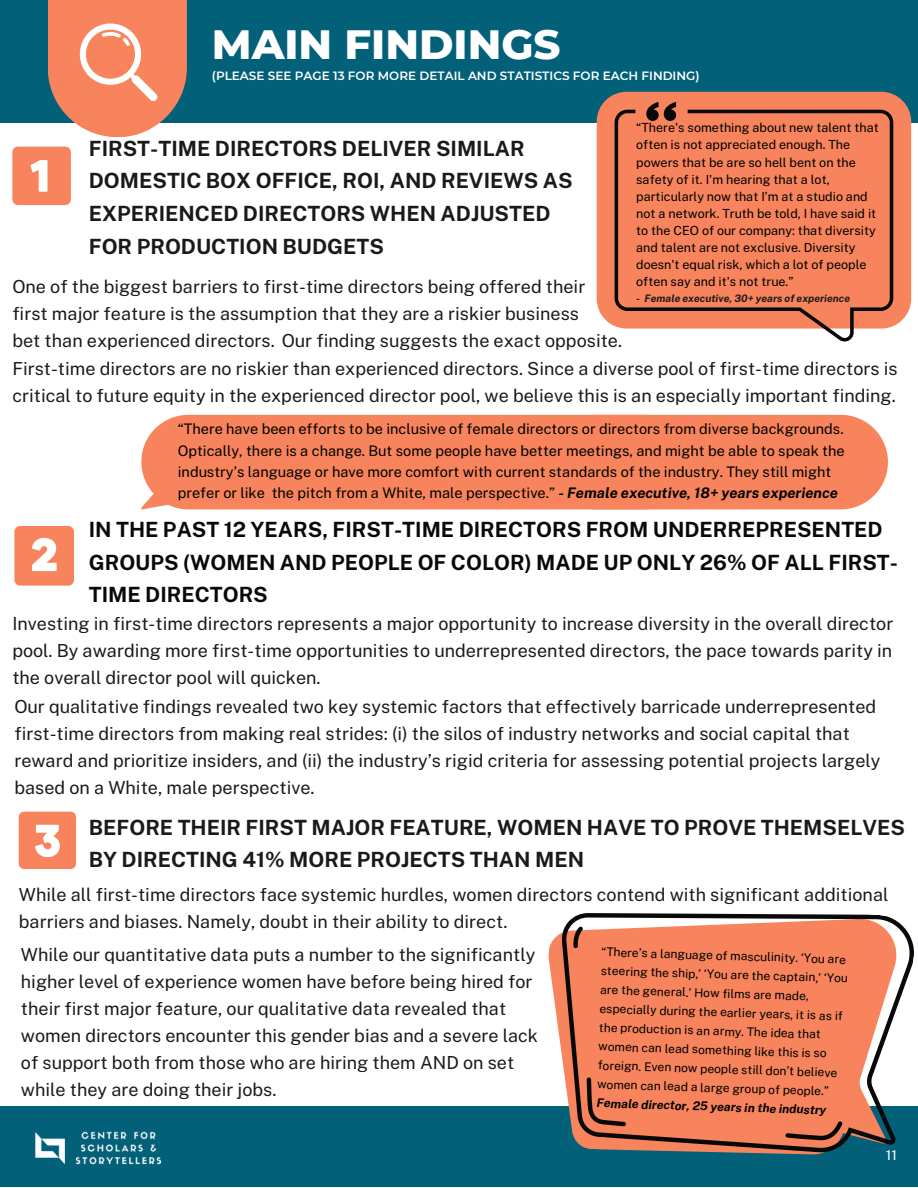
<style>
.page{position:relative;width:918px;height:1188px;background:#fff}
.page>*{position:absolute;margin:0;border:0;box-sizing:border-box;transform-origin:0 0}
.t1{font:800 41.7px "Montserrat";color:#fff}
.t2{font:700 21px/32.7px "Public Sans";color:#1a1a1a}
.t3{font:700 21px/32.7px "Public Sans";color:#090909}
.t4{font:18px/27px "Public Sans";color:#1a1a1a}
.t5{font:14.55px/21.3px "Public Sans";color:#000}
.t6{font:13.65px "Public Sans";color:#fff}
.t7{font:12.6px/17.1px "Public Sans";color:#000}
.t8{font:12.15px/18.9px "Public Sans";color:#000}
.t9{font:italic 700 12.15px "Public Sans";color:#000}
.t10{font:600 12px "Montserrat";color:#fff}
.t11{font:italic 700 10.35px "Public Sans";color:#1a1a1a}
.s1{font-weight:700;font-style:italic}
</style>
<div class="page">
<div style="left:0;top:0;width:918px;height:123px;background:#036079"></div>
<div style="left:0;top:1106px;width:918px;height:80px;background:#036079"></div>
<img style="left:35px;top:1131px;width:127px;height:34px">
<svg style="left:48px;top:0;width:139px;height:137px"></svg>
<div style="left:141px;top:415px;width:450px;height:94px;background:#f7845c"></div>
<div style="left:591px;top:415px;width:297px;height:94px;background:#f7845c"></div>
<svg style="left:548px;top:913px;width:366px;height:242px;fill:#f7845c"></svg>
<div style="left:597px;top:92px;width:314px;height:237px;background:#f7845c;border-radius:30px"></div>
<svg style="left:647px;top:102px;width:29px;height:8px"></svg>
<svg style="left:615px;top:110px;width:278px;height:232px"></svg>
<svg style="left:12px;top:147px;width:59px;height:58px"></svg>
<svg style="left:14px;top:526px;width:60px;height:60px"></svg>
<svg style="left:19px;top:812px;width:57px;height:57px"></svg>
<h1 class="t1" style="left:212px;top:19px;width:350px">MAIN FINDINGS</h1>
<p class="t10" style="left:212px;top:69px;width:489px">(PLEASE SEE PAGE 13 FOR MORE DETAIL AND STATISTICS FOR EACH FINDING)</p>
<p class="t2" style="left:89px;top:132px;width:485px">FIRST-TIME DIRECTORS DELIVER SIMILAR DOMESTIC BOX OFFICE, ROI, AND REVIEWS AS EXPERIENCED DIRECTORS WHEN ADJUSTED FOR PRODUCTION BUDGETS</p>
<p class="t4" style="left:12px;top:273px;width:611px">One of the biggest barriers to first-time directors being offered their first major feature is the assumption that they are a riskier business<br>bet than experienced directors. Our finding suggests the exact opposite.</p>
<p class="t7" style="left:636px;top:119px;width:244px">“There's something about new talent that often is not appreciated enough. The powers that be are so hell bent on the safety of it. I'm hearing that a lot, particularly now that I’m at a studio and not a network. Truth be told, I have said it to the CEO of our company: that diversity and talent are not exclusive. Diversity doesn't equal risk, which a lot of people often say and it's not true.”</p>
<p class="t11" style="left:636px;top:292px;width:215px">- Female executive, 30+ years of experience</p>
<p class="t4" style="left:12px;top:355px;width:887px">First-time directors are no riskier than experienced directors. Since a diverse pool of first-time directors is critical to future equity in the experienced director pool, we believe this is an especially important finding.</p>
<p class="t5" style="left:178px;top:418px;width:668px">“There have been efforts to be inclusive of female directors or directors from diverse backgrounds.<br>Optically, there is a change. But some people have better meetings, and might be able to speak the industry’s language or have more comfort with current standards of the industry. They still might prefer or like the pitch from a White, male perspective.” <span class="s1">- Female executive, 18+ years experience</span></p>
<p class="t3" style="left:89px;top:513px;width:811px">IN THE PAST 12 YEARS, FIRST-TIME DIRECTORS FROM UNDERREPRESENTED<br>GROUPS (WOMEN AND PEOPLE OF COLOR) MADE UP ONLY 26% OF ALL FIRST-<br>TIME DIRECTORS</p>
<p class="t4" style="left:12px;top:610px;width:882px;text-align:justify">Investing in first-time directors represents a major opportunity to increase diversity in the overall director pool. By awarding more first-time opportunities to underrepresented directors, the pace towards parity in the overall director pool will quicken.</p>
<p class="t4" style="left:14px;top:693px;width:868px">Our qualitative findings revealed two key systemic factors that effectively barricade underrepresented first-time directors from making real strides: (i) the silos of industry networks and social capital that reward and prioritize insiders, and (ii) the industry’s rigid criteria for assessing potential projects largely based on a White, male perspective.</p>
<p class="t2" style="left:89px;top:811px;width:818px">BEFORE THEIR FIRST MAJOR FEATURE, WOMEN HAVE TO PROVE THEMSELVES<br>BY DIRECTING 41% MORE PROJECTS THAN MEN</p>
<p class="t4" style="left:19px;top:881px;width:871px">While all first-time directors face systemic hurdles, women directors contend with significant additional barriers and biases. Namely, doubt in their ability to direct.</p>
<p class="t4" style="left:21px;top:941px;width:519px">While our quantitative data puts a number to the significantly higher level of experience women have before being hired for their first major feature, our qualitative data revealed that women directors encounter this gender bias and a severe lack of support both from those who are hiring them AND on set while they are doing their jobs.</p>
<p class="t8" style="left:602px;top:942px;width:249px;rotate:2deg">“There’s a language of masculinity. ‘You are steering the ship,’ ‘You are the captain,’ ‘You are the general.’ How films are made, especially during the earlier years, it is as if the production is an army. The idea that women can lead something like this is so foreign. Even now people still don’t believe women can lead a large group of people.”</p>
<p class="t9" style="left:597px;top:1095px;width:231px;rotate:2deg">Female director, 25 years in the industry</p>
<p class="t6" style="left:886px;top:1147px;width:13px">11</p>
</div>
